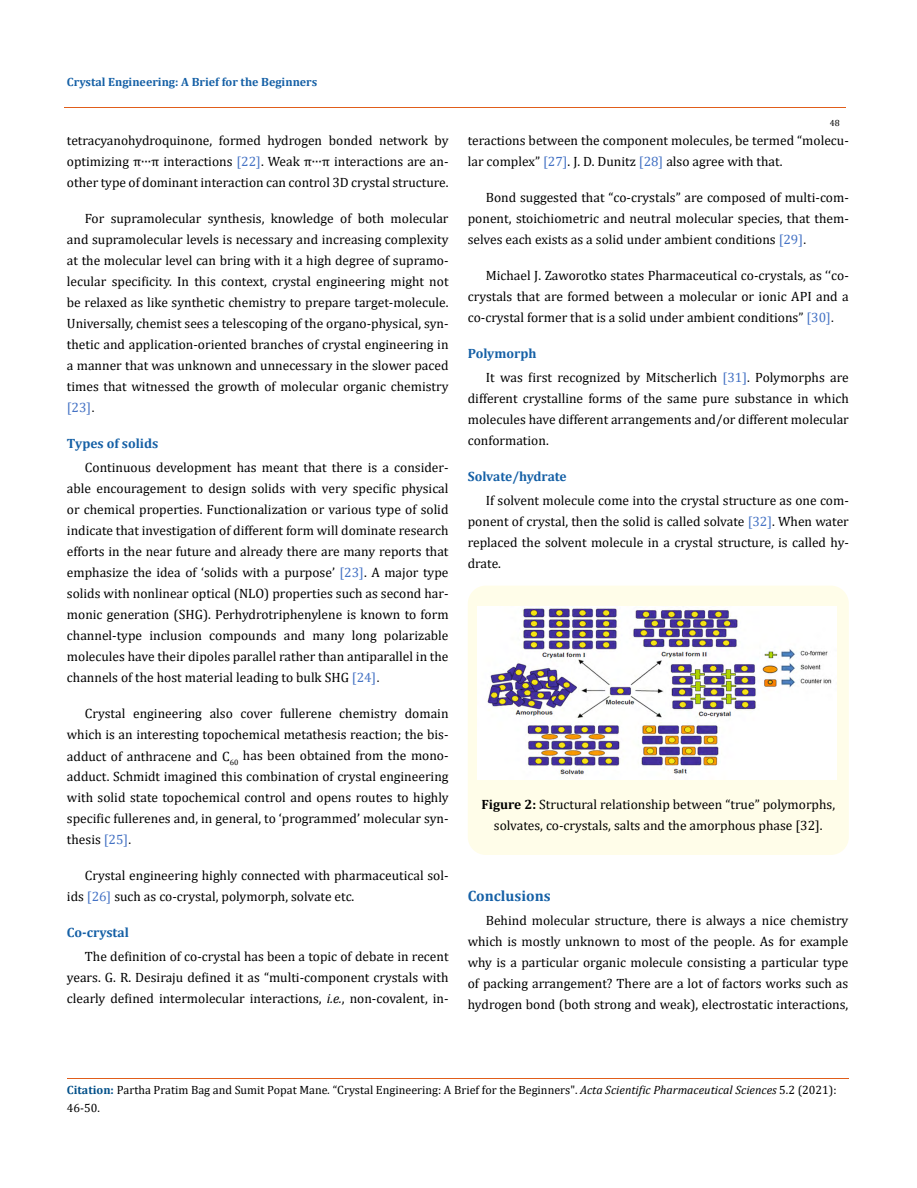
<style>
.page{position:relative;width:917px;height:1188px;background:#fff}
.page>*{position:absolute;margin:0;border:0;box-sizing:border-box;transform-origin:0 0}
.t1{font:700 15px "Cambria";color:#1560a6}
.t2{font:13.5px/21px "Cambria";color:#000;text-align:justify}
.t3{font:700 13.5px "Cambria";color:#1560a6}
.t4{font:12px/18px "Cambria";color:#000}
.t5{font:700 12px "Cambria";color:#1560a6}
.t6{font:9px "Cambria";color:#000}
.s1{color:#4472c4}
.s2{font-family:"Calibri"}
.s3{font-style:italic}
.s4{font-weight:700;color:#1560a6}
.s5{font-weight:700}
.s6{font-weight:700;color:#035089}
</style>
<div class="page">
<hr style="left:64px;top:108px;width:781px;height:1px;background:#e05d1a">
<hr style="left:67px;top:1078px;width:781px;height:1px;background:#e05d1a">
<div style="left:468px;top:586px;width:380px;height:269px;background:#fffde9;border-radius:18px"></div>
<img style="left:477px;top:607px;width:359px;height:173px">
<p class="t5" style="left:67px;top:73px;width:252px">Crystal Engineering: A Brief for the Beginners</p>
<p class="t2" style="left:67px;top:130px;width:383px">tetracyanohydroquinone, formed hydrogen bonded network by optimizing π∙∙∙π interactions <span class="s1">[22]</span>. Weak π∙∙∙π interactions are an&shy;other type of dominant interaction can control 3D crystal structure.</p>
<p class="t2" style="left:67px;top:208px;width:383px;text-indent:18px">For supramolecular synthesis, knowledge of both molecular and supramolecular levels is necessary and increasing complexity at the molecular level can bring with it a high degree of supramo&shy;lecular specificity. In this context, crystal engineering might not be relaxed as like synthetic chemistry to prepare target-molecule.<br>Universally, chemist sees a telescoping of the organo-physical, syn&shy;thetic and application-oriented branches of crystal engineering in a manner that was unknown and unnecessary in the slower paced times that witnessed the growth of molecular organic chemistry <span class="s1">[23]</span><span class="s2">.</span></p>
<p class="t3" style="left:67px;top:434px;width:93px">Types of solids</p>
<p class="t2" style="left:67px;top:457px;width:383px;text-indent:18px">Continuous development has meant that there is a consider&shy;able encouragement to design solids with very specific physical or chemical properties. Functionalization or various type of solid indicate that investigation of different form will dominate research efforts in the near future and already there are many reports that emphasize the idea of ‘solids with a purpose’ <span class="s1">[23]</span>. A major type solids with nonlinear optical (NLO) properties such as second har&shy;monic generation (SHG). Perhydrotriphenylene is known to form channel-type inclusion compounds and many long polarizable molecules have their dipoles parallel rather than antiparallel in the channels of the host material leading to bulk SHG <span class="s1">[24]</span><span class="s2">.</span></p>
<p class="t2" style="left:67px;top:703px;width:383px;text-indent:18px">Crystal engineering also cover fullerene chemistry domain which is an interesting topochemical metathesis reaction; the bis&shy;adduct of anthracene and C<sub>60</sub> has been obtained from the mono&shy;adduct. Schmidt imagined this combination of crystal engineering with solid state topochemical control and opens routes to highly specific fullerenes and, in general, to ‘programmed’ molecular syn&shy;thesis <span class="s1">[25]</span><span class="s2">.</span></p>
<p class="t2" style="left:67px;top:865px;width:383px;text-indent:18px">Crystal engineering highly connected with pharmaceutical sol&shy;ids <span class="s1">[26]</span> such as co-crystal, polymorph, solvate etc.</p>
<p class="t3" style="left:67px;top:923px;width:63px">Co-crystal</p>
<p class="t2" style="left:67px;top:946px;width:383px;text-indent:18px">The definition of co-crystal has been a topic of debate in recent years. G. R. Desiraju defined it as “multi-component crystals with clearly defined intermolecular interactions, <span class="s3">i.e.</span>, non-covalent, in-</p>
<p class="t6" style="left:829px;top:118px;width:11px">48</p>
<p class="t2" style="left:468px;top:130px;width:382px">teractions between the component molecules, be termed “molecu&shy;lar complex” <span class="s1">[27]</span>. J. D. Dunitz <span class="s1">[28]</span> also agree with that.</p>
<p class="t2" style="left:468px;top:187px;width:382px;text-indent:18px">Bond suggested that “co-crystals” are composed of multi-com&shy;ponent, stoichiometric and neutral molecular species, that them&shy;selves each exists as a solid under ambient conditions <span class="s1">[29]</span><span class="s2">.</span></p>
<p class="t2" style="left:468px;top:265px;width:382px;text-indent:18px">Michael J. Zaworotko states Pharmaceutical co-crystals, as ‘‘co&shy;crystals that are formed between a molecular or ionic API and a co-crystal former that is a solid under ambient conditions” <span class="s1">[30]</span><span class="s2">.</span></p>
<p class="t2" style="left:486px;top:342px;width:364px;line-height:24px;text-indent:-18px"><span class="s4">Polymorph<br></span>It was first recognized by Mitscherlich <span class="s1">[31]</span>. Polymorphs are</p>
<p class="t2" style="left:468px;top:388px;width:382px">different crystalline forms of the same pure substance in which molecules have different arrangements and/or different molecular conformation.</p>
<p class="t3" style="left:468px;top:467px;width:100px">Solvate/hydrate</p>
<p class="t2" style="left:468px;top:490px;width:382px;text-indent:18px">If solvent molecule come into the crystal structure as one com&shy;ponent of crystal, then the solid is called solvate <span class="s1">[32]</span>. When water replaced the solvent molecule in a crystal structure, is called hy&shy;drate.</p>
<p class="t2" style="left:481px;top:793px;width:355px;text-align:center"><span class="s5">Figure 2:</span> Structural relationship between “true” polymorphs, solvates, co-crystals, salts and the amorphous phase [32].</p>
<p class="t1" style="left:468px;top:885px;width:84px">Conclusions</p>
<p class="t2" style="left:468px;top:910px;width:382px;text-indent:18px">Behind molecular structure, there is always a nice chemistry which is mostly unknown to most of the people. As for example why is a particular organic molecule consisting a particular type of packing arrangement? There are a lot of factors works such as hydrogen bond (both strong and weak), electrostatic interactions,</p>
<p class="t4" style="left:67px;top:1081px;width:771px"><span class="s6">Citation:</span> Partha Pratim Bag and Sumit Popat Mane<span class="s3">.</span> “Crystal Engineering: A Brief for the Beginners". <span class="s3">Acta Scientific Pharmaceutical Sciences</span> 5.2 (2021):<br>46-50.</p>
</div>
